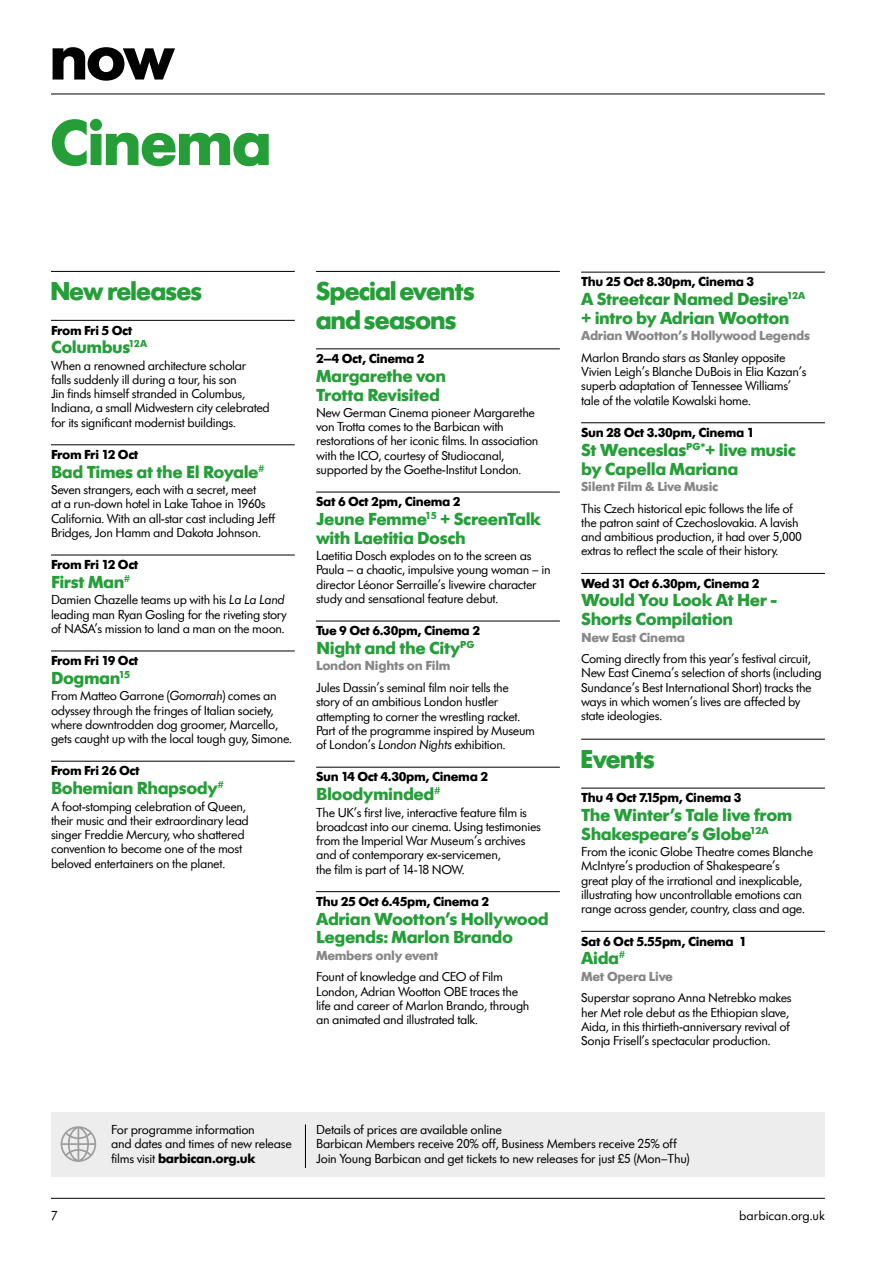
<style>
.page{position:relative;width:893px;height:1263px;background:#fff}
.page>*{position:absolute;margin:0;border:0;box-sizing:border-box;transform-origin:0 0}
.t1{font:700 67.5px "Futura SHOP";letter-spacing:.015em;color:#259e38}
.t2{font:700 67.5px "Futura SHOP";color:#000}
.t3{font:700 27px/28.5px "Futura SHOP";color:#259e38}
.t4{font:700 18px/18.8px "Futura SB";letter-spacing:-.025em;color:#259e38}
.t5{font:13.5px/14.2px "Futura SB";letter-spacing:-.025em;color:#000}
.t6{font:700 13.5px "Futura SB";letter-spacing:-.025em;color:#000}
.t7{font:700 13.5px "Futura SB";letter-spacing:-.02em;color:#878787}
.t8{font:13.5px "Futura SB";color:#000}
.s1{font-style:italic}
.s2{font-weight:700}
</style>
<div class="page">
<hr style="left:51px;top:94px;width:774px;height:1px;background:#000">
<hr style="left:51px;top:1198px;width:774px;height:1px;background:#000">
<hr style="left:51px;top:271px;width:244px;height:1px;background:#000">
<hr style="left:51px;top:320px;width:244px;height:1px;background:#000">
<hr style="left:51px;top:444px;width:244px;height:1px;background:#000">
<hr style="left:51px;top:555px;width:244px;height:1px;background:#000">
<hr style="left:51px;top:651px;width:244px;height:1px;background:#000">
<hr style="left:51px;top:761px;width:244px;height:1px;background:#000">
<hr style="left:316px;top:271px;width:244px;height:1px;background:#000">
<hr style="left:316px;top:349px;width:244px;height:1px;background:#000">
<hr style="left:316px;top:492px;width:244px;height:1px;background:#000">
<hr style="left:316px;top:621px;width:244px;height:1px;background:#000">
<hr style="left:316px;top:767px;width:244px;height:1px;background:#000">
<hr style="left:316px;top:891px;width:244px;height:1px;background:#000">
<hr style="left:581px;top:272px;width:244px;height:1px;background:#000">
<hr style="left:581px;top:422px;width:244px;height:1px;background:#000">
<hr style="left:581px;top:573px;width:244px;height:1px;background:#000">
<hr style="left:581px;top:739px;width:244px;height:1px;background:#000">
<hr style="left:581px;top:788px;width:244px;height:1px;background:#000">
<hr style="left:581px;top:931px;width:244px;height:1px;background:#000">
<div style="left:51px;top:1113px;width:774px;height:64px;background:#ededed"></div>
<svg style="left:61px;top:1126px;width:35px;height:36px"></svg>
<hr style="left:305px;top:1124px;width:1px;height:44px;background:#000">
<h1 class="t2" style="left:51px;top:21px;width:126px">now</h1>
<h1 class="t1" style="left:51px;top:107px;width:221px">Cinema</h1>
<h2 class="t3" style="left:51px;top:277px;width:152px">New releases</h2>
<p class="t6" style="left:51px;top:322px;width:83px">From Fri 5 Oct</p>
<h3 class="t4" style="left:51px;top:338px;width:98px">Columbus<sup>12A</sup></h3>
<p class="t5" style="left:51px;top:358px;width:220px">When a renowned architecture scholar falls suddenly ill during a tour, his son<br>Jin finds himself stranded in Columbus, Indiana, a small Midwestern city celebrated for its significant modernist buildings.</p>
<p class="t6" style="left:51px;top:447px;width:89px">From Fri 12 Oct</p>
<h3 class="t4" style="left:51px;top:462px;width:215px">Bad Times at the El Royale<sup>#</sup></h3>
<p class="t5" style="left:51px;top:483px;width:226px">Seven strangers, each with a secret, meet<br>at a run-down hotel in Lake Tahoe in 1960s California. With an all-star cast including Jeff Bridges, Jon Hamm and Dakota Johnson.</p>
<p class="t6" style="left:51px;top:557px;width:89px">From Fri 12 Oct</p>
<h3 class="t4" style="left:51px;top:572px;width:81px">First Man<sup>#</sup></h3>
<p class="t5" style="left:51px;top:593px;width:237px">Damien Chazelle teams up with his <span class="s1">La La Land </span>leading man Ryan Gosling for the riveting story of NASA’s mission to land a man on the moon.</p>
<p class="t6" style="left:51px;top:653px;width:89px">From Fri 19 Oct</p>
<h3 class="t4" style="left:51px;top:668px;width:81px">Dogman<sup>15</sup></h3>
<p class="t5" style="left:51px;top:689px;width:243px">From Matteo Garrone (<span class="s1">Gomorrah</span>) comes an odyssey through the fringes of Italian society, where downtrodden dog groomer, Marcello, gets caught up with the local tough guy, Simone.</p>
<p class="t6" style="left:51px;top:763px;width:90px">From Fri 26 Oct</p>
<h3 class="t4" style="left:51px;top:779px;width:174px">Bohemian Rhapsody<sup>#</sup></h3>
<p class="t5" style="left:51px;top:799px;width:199px">A foot-stomping celebration of Queen, their music and their extraordinary lead singer Freddie Mercury, who shattered convention to become one of the most beloved entertainers on the planet.</p>
<h2 class="t3" style="left:316px;top:277px;width:160px">Special events and seasons</h2>
<p class="t6" style="left:316px;top:351px;width:110px">2–4 Oct, Cinema 2</p>
<h3 class="t4" style="left:316px;top:366px;width:131px">Margarethe von<br>Trotta Revisited</h3>
<p class="t5" style="left:316px;top:406px;width:224px">New German Cinema pioneer Margarethe von Trotta comes to the Barbican with restorations of her iconic films. In association with the ICO, courtesy of Studiocanal, supported by the Goethe-Institut London.</p>
<p class="t6" style="left:316px;top:494px;width:146px">Sat 6 Oct 2pm, Cinema 2</p>
<h3 class="t4" style="left:316px;top:509px;width:226px">Jeune Femme<sup>15</sup> + ScreenTalk with Laetitia Dosch</h3>
<p class="t5" style="left:316px;top:549px;width:236px">Laetitia Dosch explodes on to the screen as Paula – a chaotic, impulsive young woman – in director Léonor Serraille’s livewire character study and sensational feature debut.</p>
<p class="t6" style="left:316px;top:623px;width:165px">Tue 9 Oct 6.30pm, Cinema 2</p>
<h3 class="t4" style="left:316px;top:638px;width:160px">Night and the City<sup>PG</sup></h3>
<p class="t7" style="left:316px;top:658px;width:136px">London Nights on Film</p>
<p class="t5" style="left:316px;top:681px;width:221px">Jules Dassin’s seminal film noir tells the story of an ambitious London hustler attempting to corner the wrestling racket.<br>Part of the programme inspired by Museum of London’s <span class="s1">London Nights</span> exhibition.</p>
<p class="t6" style="left:316px;top:769px;width:174px">Sun 14 Oct 4.30pm, Cinema 2</p>
<h3 class="t4" style="left:316px;top:785px;width:126px">Bloodyminded<sup>#</sup></h3>
<p class="t5" style="left:316px;top:805px;width:226px">The UK’s first live, interactive feature film is broadcast into our cinema. Using testimonies from the Imperial War Museum’s archives and of contemporary ex-servicemen,<br>the film is part of 14-18 NOW.</p>
<p class="t6" style="left:316px;top:894px;width:174px">Thu 25 Oct 6.45pm, Cinema 2</p>
<h3 class="t4" style="left:316px;top:909px;width:234px">Adrian Wootton’s Hollywood<br>Legends: Marlon Brando</h3>
<p class="t7" style="left:316px;top:948px;width:124px">Members only event</p>
<p class="t5" style="left:316px;top:970px;width:215px">Fount of knowledge and CEO of Film London, Adrian Wootton OBE traces the life and career of Marlon Brando, through an animated and illustrated talk.</p>
<p class="t6" style="left:581px;top:274px;width:174px">Thu 25 Oct 8.30pm, Cinema 3</p>
<h3 class="t4" style="left:581px;top:290px;width:226px">A Streetcar Named Desire<sup>12A </sup>+ intro by Adrian Wootton</h3>
<p class="t7" style="left:581px;top:328px;width:230px">Adrian Wootton’s Hollywood Legends</p>
<p class="t5" style="left:581px;top:351px;width:227px">Marlon Brando stars as Stanley opposite Vivien Leigh’s Blanche DuBois in Elia Kazan’s superb adaptation of Tennessee Williams’ tale of the volatile Kowalski home.</p>
<p class="t6" style="left:581px;top:425px;width:175px">Sun 28 Oct 3.30pm, Cinema 1</p>
<h3 class="t4" style="left:581px;top:440px;width:216px">St Wenceslas<sup>PG*</sup>+ live music by Capella Mariana</h3>
<p class="t7" style="left:581px;top:479px;width:139px">Silent Film &amp; Live Music</p>
<p class="t5" style="left:581px;top:501px;width:222px">This Czech historical epic follows the life of the patron saint of Czechoslovakia. A lavish and ambitious production, it had over 5,000 extras to reflect the scale of their history.</p>
<p class="t6" style="left:581px;top:576px;width:180px">Wed 31 Oct 6.30pm, Cinema 2</p>
<h3 class="t4" style="left:581px;top:591px;width:197px">Would You Look At Her -<br>Shorts Compilation</h3>
<p class="t7" style="left:581px;top:629px;width:106px">New East Cinema</p>
<p class="t5" style="left:581px;top:652px;width:242px">Coming directly from this year’s festival circuit, New East Cinema’s selection of shorts (including Sundance’s Best International Short) tracks the ways in which women’s lives are affected by state ideologies.</p>
<h2 class="t3" style="left:581px;top:745px;width:75px">Events</h2>
<p class="t6" style="left:581px;top:790px;width:162px">Thu 4 Oct 7.15pm, Cinema 3</p>
<h3 class="t4" style="left:581px;top:805px;width:213px">The Winter’s Tale live from<br>Shakespeare’s Globe<sup>12A</sup></h3>
<p class="t5" style="left:581px;top:845px;width:234px">From the iconic Globe Theatre comes Blanche McIntyre’s production of Shakespeare’s<br>great play of the irrational and inexplicable, illustrating how uncontrollable emotions can range across gender, country, class and age.</p>
<p class="t6" style="left:581px;top:933px;width:167px">Sat 6 Oct 5.55pm, Cinema 1</p>
<h3 class="t4" style="left:581px;top:949px;width:46px">Aida<sup>#</sup></h3>
<p class="t7" style="left:581px;top:969px;width:93px">Met Opera Live</p>
<p class="t5" style="left:581px;top:991px;width:212px">Superstar soprano Anna Netrebko makes her Met role debut as the Ethiopian slave, Aida, in this thirtieth-anniversary revival of Sonja Frisell’s spectacular production.</p>
<p class="t5" style="left:111px;top:1123px;width:182px">For programme information<br>and dates and times of new release films visit <span class="s2">barbican.org.uk</span></p>
<p class="t5" style="left:316px;top:1123px;width:375px">Details of prices are available online<br>Barbican Members receive 20% off, Business Members receive 25% off<br>Join Young Barbican and get tickets to new releases for just £5 (Mon–Thu)</p>
<p class="t5" style="left:51px;top:1208px;width:8px">7</p>
<p class="t8" style="left:739px;top:1208px;width:87px">barbican.org.uk</p>
</div>
